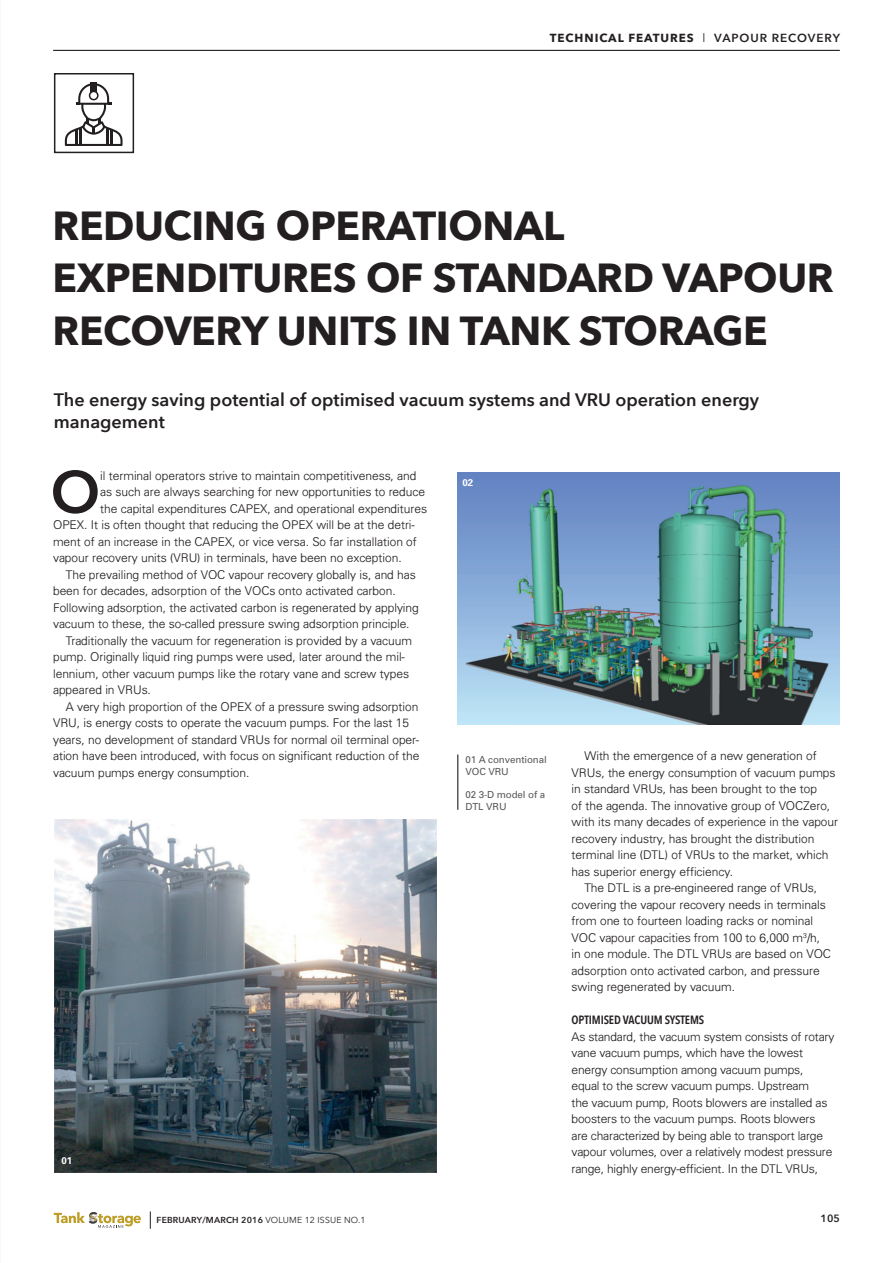
<style>
.page{position:relative;width:893px;height:1263px;background:#fff}
.page>*{position:absolute;margin:0;border:0;box-sizing:border-box;transform-origin:0 0}
.t1{font:600 58.65px "Avenir Next";color:#231f20}
.t2{font:700 40.5px/52.5px "Avenir Next";letter-spacing:-.01em;color:#231f20}
.t3{font:600 18px/21.6px "Avenir Next";color:#231f20}
.t4{font:300 12px/16.5px "Univers";color:#231f20}
.t5{font:600 12px "Avenir Next Condensed";letter-spacing:-.01em;color:#231f20}
.t6{font:700 11.7px "Avenir Next";letter-spacing:.08em;color:#231f20}
.t7{font:600 10.5px "Avenir Next";color:#231f20}
.t8{font:9.75px/11.7px "Univers";letter-spacing:-.01em;color:#57585a}
.t9{font:700 9.75px "Univers";color:#fff}
.t10{font:600 8.7px "Avenir Next";letter-spacing:.02em;color:#231f20}
.s1{font-weight:400}
.s2{font-weight:600}
</style>
<div class="page">
<svg style="left:54px;top:1212px;width:87px;height:16px"></svg>
<svg style="left:150px;top:1211px;width:1px;height:18px"></svg>
<hr style="left:53px;top:50px;width:787px;height:1px;background:#231f20">
<div style="left:54px;top:73px;width:80px;height:80px;border:2px solid #231f20"></div>
<svg style="left:65px;top:83px;width:58px;height:63px"></svg>
<div style="left:91px;top:82px;width:6px;height:12px;background:#231f20"></div>
<div style="left:90px;top:91px;width:8px;height:9px;background:#fff;border-radius:50%"></div>
<div style="left:89px;top:91px;width:10px;height:9px;border:2px solid #231f20;border-radius:50%"></div>
<img style="left:55px;top:820px;width:381px;height:352px">
<img style="left:457px;top:472px;width:383px;height:253px">
<hr style="left:457px;top:754px;width:1px;height:56px;background:#57585a">
<p class="t6" style="left:550px;top:28px;width:292px">TECHNICAL FEATURES <span class="s1">l</span> <span class="s2">VAPOUR RECOVERY</span></p>
<h2 class="t2" style="left:53px;top:199px;width:783px">REDUCING OPERATIONAL<br>EXPENDITURES OF STANDARD VAPOUR<br>RECOVERY UNITS IN TANK STORAGE</h2>
<h3 class="t3" style="left:54px;top:388px;width:707px">The energy saving potential of optimised vacuum systems and VRU operation energy management</h3>
<h1 class="t1" style="left:50px;top:442px;width:51px">O</h1>
<p class="t4" style="left:100px;top:467px;width:318px">il terminal operators strive to maintain competitiveness, and</p>
<p class="t4" style="left:100px;top:483px;width:326px">as such are always searching for new opportunities to reduce</p>
<p class="t4" style="left:100px;top:500px;width:328px">the capital expenditures CAPEX, and operational expenditures</p>
<p class="t4" style="left:53px;top:516px;width:363px">OPEX. It is often thought that reducing the OPEX will be at the detri-</p>
<p class="t4" style="left:53px;top:533px;width:365px">ment of an increase in the CAPEX, or vice versa. So far installation of</p>
<p class="t4" style="left:53px;top:549px;width:350px">vapour recovery units (VRU) in terminals, have been no exception.</p>
<p class="t4" style="left:66px;top:566px;width:351px">The prevailing method of VOC vapour recovery globally is, and has</p>
<p class="t4" style="left:53px;top:582px;width:344px">been for decades, adsorption of the VOCs onto activated carbon.</p>
<p class="t4" style="left:53px;top:599px;width:367px">Following adsorption, the activated carbon is regenerated by applying</p>
<p class="t4" style="left:53px;top:615px;width:358px">vacuum to these, the so-called pressure swing adsorption principle.</p>
<p class="t4" style="left:66px;top:632px;width:348px">Traditionally the vacuum for regeneration is provided by a vacuum</p>
<p class="t4" style="left:53px;top:648px;width:353px">pump. Originally liquid ring pumps were used, later around the mil-</p>
<p class="t4" style="left:53px;top:665px;width:357px">lennium, other vacuum pumps like the rotary vane and screw types</p>
<p class="t4" style="left:53px;top:681px;width:99px">appeared in VRUs.</p>
<p class="t4" style="left:66px;top:698px;width:354px">A very high proportion of the OPEX of a pressure swing adsorption</p>
<p class="t4" style="left:53px;top:714px;width:357px">VRU, is energy costs to operate the vacuum pumps. For the last 15</p>
<p class="t4" style="left:53px;top:731px;width:368px">years, no development of standard VRUs for normal oil terminal oper-</p>
<p class="t4" style="left:53px;top:747px;width:368px">ation have been introduced, with focus on significant reduction of the</p>
<p class="t4" style="left:53px;top:764px;width:198px">vacuum pumps energy consumption.</p>
<p class="t9" style="left:62px;top:1154px;width:12px">01</p>
<p class="t9" style="left:462px;top:477px;width:12px">02</p>
<p class="t8" style="left:465px;top:754px;width:83px">01 A conventional<br>VOC VRU</p>
<p class="t8" style="left:465px;top:789px;width:81px">02 3-D model of a<br>DTL VRU</p>
<p class="t4" style="left:584px;top:747px;width:234px">With the emergence of a new generation of</p>
<p class="t4" style="left:572px;top:764px;width:265px">VRUs, the energy consumption of vacuum pumps</p>
<p class="t4" style="left:572px;top:780px;width:247px">in standard VRUs, has been brought to the top</p>
<p class="t4" style="left:572px;top:797px;width:260px">of the agenda. The innovative group of VOCZero,</p>
<p class="t4" style="left:572px;top:813px;width:268px">with its many decades of experience in the vapour</p>
<p class="t4" style="left:572px;top:830px;width:244px">recovery industry, has brought the distribution</p>
<p class="t4" style="left:572px;top:846px;width:258px">terminal line (DTL) of VRUs to the market, which</p>
<p class="t4" style="left:572px;top:863px;width:163px">has superior energy efficiency.</p>
<p class="t4" style="left:584px;top:879px;width:234px">The DTL is a pre-engineered range of VRUs,</p>
<p class="t4" style="left:572px;top:896px;width:255px">covering the vapour recovery needs in terminals</p>
<p class="t4" style="left:572px;top:912px;width:243px">from one to fourteen loading racks or nominal</p>
<p class="t4" style="left:572px;top:929px;width:250px">VOC vapour capacities from 100 to 6,000 m<sup>3</sup>/h,</p>
<p class="t4" style="left:572px;top:945px;width:261px">in one module. The DTL VRUs are based on VOC</p>
<p class="t4" style="left:572px;top:962px;width:250px">adsorption onto activated carbon, and pressure</p>
<p class="t4" style="left:572px;top:978px;width:165px">swing regenerated by vacuum.</p>
<p class="t5" style="left:572px;top:1009px;width:134px">OPTIMISED VACUUM SYSTEMS</p>
<p class="t4" style="left:572px;top:1028px;width:264px">As standard, the vacuum system consists of rotary vane vacuum pumps, which have the lowest energy consumption among vacuum pumps,<br>equal to the screw vacuum pumps. Upstream<br>the vacuum pump, Roots blowers are installed as boosters to the vacuum pumps. Roots blowers are characterized by being able to transport large vapour volumes, over a relatively modest pressure range, highly energy-efficient. In the DTL VRUs,</p>
<p class="t10" style="left:157px;top:1212px;width:211px">FEBRUARY/MARCH 2016 <span class="s1">VOLUME 12 ISSUE NO.1</span></p>
<p class="t7" style="left:821px;top:1210px;width:21px">105</p>
</div>
